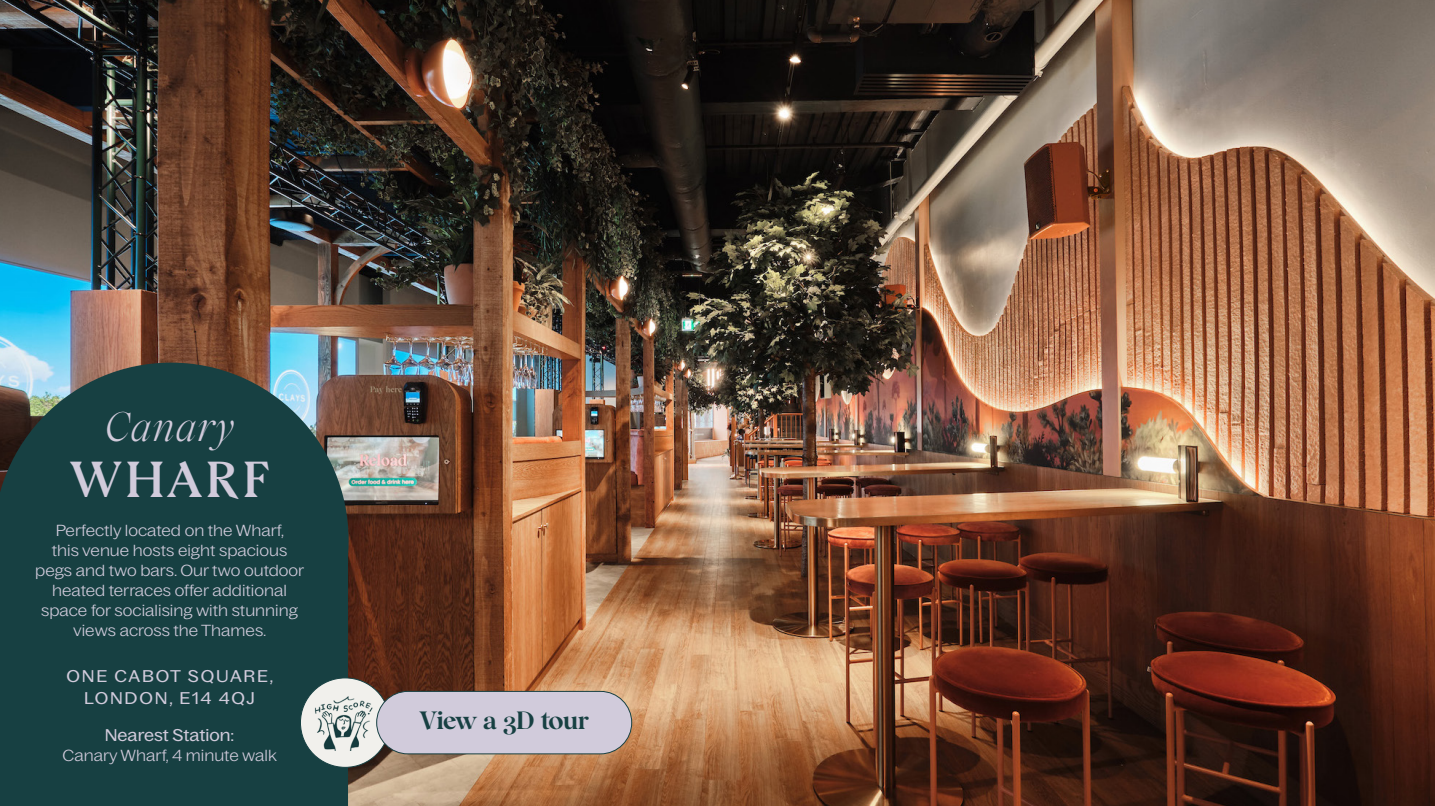
<style>
.page{position:relative;width:1435px;height:806px;background:#fff}
.page>*{position:absolute;margin:0;border:0;box-sizing:border-box;transform-origin:0 0}
.t1{font:700 48px "Morion";letter-spacing:.06em;color:#d1cbdb}
.t2{font:italic 40px "Wulkan Display";letter-spacing:.025em;color:#d1cbdb}
.t3{font:700 24.2px "Wulkan Display";letter-spacing:-.03em;color:#174042;scale:1.09 1}
.t4{font:16.6px/22px "Bagoss Standard";letter-spacing:.1em;color:#d1cbdb;text-align:center;scale:1.09 1}
.t5{font:16.6px "Bagoss Standard";color:#d1cbdb;scale:1.09 1}
.t6{font:300 15.6px/20px "Bagoss Standard";color:#d1cbdb;text-align:center;scale:1.09 1}
</style>
<div class="page">
<img style="left:0;top:0;width:1434px;height:805px">
<svg style="left:0;top:362px;width:348px;height:443px;background:#204648"></svg>
<div style="left:300px;top:677px;width:90px;height:89px;background:#f1f0ec;border-radius:50%"></div>
<img style="left:313px;top:692px;width:60px;height:57px">
<div style="left:377px;top:691px;width:254px;height:62px;background:#d1cbdb;border-radius:31px"></div>
<div style="left:376px;top:690px;width:256px;height:63px;border:1px solid #174042;border-radius:31px"></div>
<p class="t2" style="left:105px;top:403px;width:131px">Canary</p>
<p class="t1" style="left:70px;top:452px;width:201px">WHARF</p>
<p class="t6" style="left:35px;top:519px;width:248px">Perfectly located on the Wharf,<br>this venue hosts eight spacious pegs and two bars. Our two outdoor heated terraces offer additional space for socialising with stunning views across the Thames.</p>
<p class="t4" style="left:67px;top:664px;width:191px">ONE CABOT SQUARE,<br>LONDON, E14 4QJ</p>
<p class="t5" style="left:105px;top:724px;width:120px">Nearest Station:</p>
<p class="t6" style="left:63px;top:744px;width:198px">Canary Wharf, 4 minute walk</p>
<p class="t3" style="left:419px;top:705px;width:157px">View a 3D tour</p>
</div>
